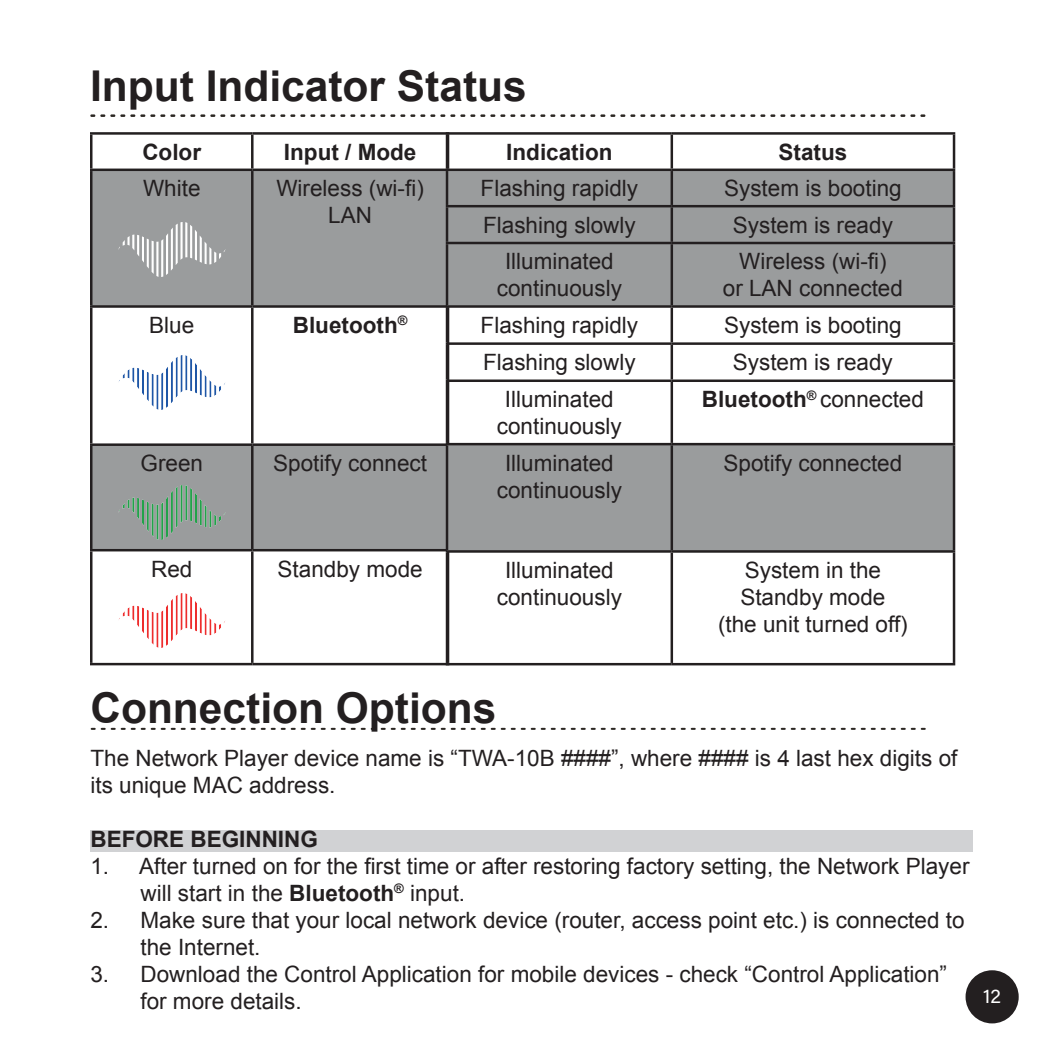
<style>
.page{position:relative;width:1063px;height:1063px;background:#fff}
.page>*{position:absolute;margin:0;border:0;box-sizing:border-box;transform-origin:0 0}
.t1{font:700 42.5px "Arial";color:#231f20}
.t2{font:22.5px/27px "Arial";color:#231f20;text-align:center}
.t3{font:700 22.5px "Arial";color:#231f20}
.t4{font:20px "Acumin Pro";color:#fff}
.s1{font-weight:400}
.s2{font-weight:700}
</style>
<div class="page">
<div style="left:967px;top:972px;width:50px;height:50px;background:#231f20;border-radius:50%"></div>
<div style="left:966px;top:970px;width:53px;height:53px;border:2px solid #231f20;border-radius:50%"></div>
<div style="left:92px;top:171px;width:354px;height:134px;background:#9a9c9d"></div>
<div style="left:92px;top:446px;width:354px;height:103px;background:#9a9c9d"></div>
<hr style="left:90px;top:132px;width:162px;height:3px;background:#231f20">
<hr style="left:90px;top:135px;width:2px;height:34px;background:#231f20">
<hr style="left:252px;top:132px;width:197px;height:3px;background:#231f20">
<hr style="left:251px;top:135px;width:3px;height:34px;background:#231f20">
<hr style="left:447px;top:135px;width:2px;height:34px;background:#231f20">
<hr style="left:90px;top:169px;width:162px;height:2px;background:#231f20">
<hr style="left:90px;top:171px;width:2px;height:134px;background:#231f20">
<hr style="left:252px;top:169px;width:197px;height:2px;background:#231f20">
<hr style="left:251px;top:171px;width:3px;height:134px;background:#231f20">
<hr style="left:90px;top:305px;width:162px;height:3px;background:#231f20">
<hr style="left:90px;top:308px;width:2px;height:135px;background:#231f20">
<hr style="left:252px;top:305px;width:197px;height:3px;background:#231f20">
<hr style="left:251px;top:308px;width:3px;height:135px;background:#231f20">
<hr style="left:447px;top:308px;width:2px;height:135px;background:#231f20">
<hr style="left:90px;top:443px;width:162px;height:3px;background:#231f20">
<hr style="left:90px;top:446px;width:2px;height:103px;background:#231f20">
<hr style="left:252px;top:443px;width:197px;height:3px;background:#231f20">
<hr style="left:251px;top:446px;width:3px;height:103px;background:#231f20">
<hr style="left:90px;top:549px;width:162px;height:2px;background:#231f20">
<hr style="left:90px;top:551px;width:2px;height:112px;background:#231f20">
<hr style="left:252px;top:549px;width:197px;height:2px;background:#231f20">
<hr style="left:251px;top:551px;width:3px;height:112px;background:#231f20">
<hr style="left:447px;top:551px;width:2px;height:112px;background:#231f20">
<hr style="left:90px;top:663px;width:162px;height:2px;background:#231f20">
<hr style="left:252px;top:663px;width:197px;height:2px;background:#231f20">
<div style="left:448px;top:171px;width:505px;height:134px;background:#9a9c9d"></div>
<div style="left:448px;top:445px;width:505px;height:105px;background:#9a9c9d"></div>
<hr style="left:446px;top:132px;width:226px;height:3px;background:#231f20">
<hr style="left:446px;top:135px;width:2px;height:34px;background:#231f20">
<hr style="left:672px;top:132px;width:283px;height:3px;background:#231f20">
<hr style="left:671px;top:135px;width:2px;height:34px;background:#231f20">
<hr style="left:953px;top:135px;width:2px;height:34px;background:#231f20">
<hr style="left:446px;top:169px;width:226px;height:2px;background:#231f20">
<hr style="left:446px;top:171px;width:2px;height:34px;background:#231f20">
<hr style="left:672px;top:169px;width:283px;height:2px;background:#231f20">
<hr style="left:671px;top:171px;width:2px;height:34px;background:#231f20">
<hr style="left:953px;top:171px;width:2px;height:34px;background:#231f20">
<hr style="left:446px;top:205px;width:226px;height:2px;background:#231f20">
<hr style="left:446px;top:207px;width:2px;height:35px;background:#231f20">
<hr style="left:672px;top:205px;width:283px;height:2px;background:#231f20">
<hr style="left:671px;top:207px;width:2px;height:35px;background:#231f20">
<hr style="left:953px;top:207px;width:2px;height:35px;background:#231f20">
<hr style="left:446px;top:242px;width:226px;height:2px;background:#231f20">
<hr style="left:446px;top:244px;width:2px;height:61px;background:#231f20">
<hr style="left:672px;top:242px;width:283px;height:2px;background:#231f20">
<hr style="left:671px;top:244px;width:2px;height:61px;background:#231f20">
<hr style="left:953px;top:244px;width:2px;height:61px;background:#231f20">
<hr style="left:446px;top:305px;width:226px;height:3px;background:#231f20">
<hr style="left:446px;top:308px;width:2px;height:34px;background:#231f20">
<hr style="left:672px;top:305px;width:283px;height:3px;background:#231f20">
<hr style="left:671px;top:308px;width:2px;height:34px;background:#231f20">
<hr style="left:953px;top:308px;width:2px;height:34px;background:#231f20">
<hr style="left:446px;top:342px;width:226px;height:3px;background:#231f20">
<hr style="left:446px;top:345px;width:2px;height:35px;background:#231f20">
<hr style="left:672px;top:342px;width:283px;height:3px;background:#231f20">
<hr style="left:671px;top:345px;width:2px;height:35px;background:#231f20">
<hr style="left:953px;top:345px;width:2px;height:35px;background:#231f20">
<hr style="left:446px;top:380px;width:226px;height:2px;background:#231f20">
<hr style="left:446px;top:382px;width:2px;height:61px;background:#231f20">
<hr style="left:672px;top:380px;width:283px;height:2px;background:#231f20">
<hr style="left:671px;top:382px;width:2px;height:61px;background:#231f20">
<hr style="left:953px;top:382px;width:2px;height:61px;background:#231f20">
<hr style="left:446px;top:443px;width:226px;height:2px;background:#231f20">
<hr style="left:446px;top:445px;width:2px;height:105px;background:#231f20">
<hr style="left:672px;top:443px;width:283px;height:2px;background:#231f20">
<hr style="left:671px;top:445px;width:2px;height:105px;background:#231f20">
<hr style="left:953px;top:445px;width:2px;height:105px;background:#231f20">
<hr style="left:446px;top:550px;width:226px;height:3px;background:#231f20">
<hr style="left:446px;top:553px;width:2px;height:110px;background:#231f20">
<hr style="left:672px;top:550px;width:283px;height:3px;background:#231f20">
<hr style="left:671px;top:553px;width:2px;height:110px;background:#231f20">
<hr style="left:953px;top:553px;width:2px;height:110px;background:#231f20">
<hr style="left:446px;top:663px;width:226px;height:2px;background:#231f20">
<hr style="left:672px;top:663px;width:283px;height:2px;background:#231f20">
<svg style="left:90px;top:114px;width:835px;height:3px"></svg>
<svg style="left:91px;top:728px;width:835px;height:2px"></svg>
<div style="left:90px;top:830px;width:883px;height:22px;background:#d1d2d4"></div>
<img style="left:119px;top:222px;width:106px;height:54px">
<img style="left:119px;top:355px;width:106px;height:54px">
<img style="left:119px;top:486px;width:106px;height:53px">
<img style="left:119px;top:594px;width:106px;height:54px">
<h1 class="t1" style="left:90px;top:58px;width:438px">Input Indicator Status</h1>
<p class="t3" style="left:142px;top:137px;width:60px">Color</p>
<p class="t3" style="left:284px;top:137px;width:134px">Input / Mode</p>
<p class="t2" style="left:143px;top:175px;width:59px">White</p>
<p class="t2" style="left:276px;top:175px;width:149px">Wireless (wi-fi)<br>LAN</p>
<p class="t2" style="left:149px;top:312px;width:47px">Blue</p>
<p class="t3" style="left:293px;top:310px;width:116px">Bluetooth<sup>®</sup></p>
<p class="t2" style="left:140px;top:450px;width:64px">Green</p>
<p class="t2" style="left:273px;top:450px;width:155px">Spotify connect</p>
<p class="t3" style="left:506px;top:137px;width:108px">Indication</p>
<p class="t3" style="left:779px;top:137px;width:70px">Status</p>
<p class="t2" style="left:481px;top:175px;width:159px">Flashing rapidly</p>
<p class="t2" style="left:724px;top:175px;width:179px">System is booting</p>
<p class="t2" style="left:483px;top:211px;width:154px">Flashing slowly</p>
<p class="t2" style="left:733px;top:211px;width:162px">System is ready</p>
<p class="t2" style="left:497px;top:248px;width:127px">Illuminated continuously</p>
<p class="t2" style="left:723px;top:248px;width:182px">Wireless (wi-fi)<br>or LAN connected</p>
<p class="t2" style="left:481px;top:312px;width:159px">Flashing rapidly</p>
<p class="t2" style="left:724px;top:312px;width:179px">System is booting</p>
<p class="t2" style="left:483px;top:349px;width:154px">Flashing slowly</p>
<p class="t2" style="left:733px;top:349px;width:162px">System is ready</p>
<p class="t2" style="left:497px;top:386px;width:127px">Illuminated continuously</p>
<p class="t3" style="left:702px;top:384px;width:224px">Bluetooth<sup>®</sup> <span class="s1">connected</span></p>
<p class="t2" style="left:497px;top:449px;width:127px">Illuminated continuously</p>
<p class="t2" style="left:723px;top:449px;width:180px">Spotify connected</p>
<p class="t2" style="left:151px;top:555px;width:43px">Red</p>
<p class="t2" style="left:278px;top:555px;width:147px">Standby mode</p>
<p class="t2" style="left:497px;top:557px;width:127px">Illuminated continuously</p>
<p class="t2" style="left:718px;top:557px;width:191px">System in the<br>Standby mode<br>(the unit turned off)</p>
<h1 class="t1" style="left:90px;top:680px;width:408px">Connection Options</h1>
<p class="t2" style="left:90px;top:745px;width:869px;text-align:left">The Network Player device name is “TWA-10B ####”, where #### is 4 last hex digits of its unique MAC address.</p>
<p class="t3" style="left:90px;top:824px;width:229px">BEFORE BEGINNING</p>
<p class="t2" style="left:140px;top:853px;width:831px;text-align:left;text-indent:-50px">1. After turned on for the first time or after restoring factory setting, the Network Player will start in the <span class="s2">Bluetooth</span><sup>®</sup> input.</p>
<p class="t2" style="left:140px;top:907px;width:826px;text-align:left;text-indent:-50px">2. Make sure that your local network device (router, access point etc.) is connected to the Internet.</p>
<p class="t2" style="left:140px;top:961px;width:808px;text-align:left;text-indent:-50px">3. Download the Control Application for mobile devices - check “Control Application” for more details.</p>
<p class="t4" style="left:983px;top:982px;width:19px">12</p>
</div>
